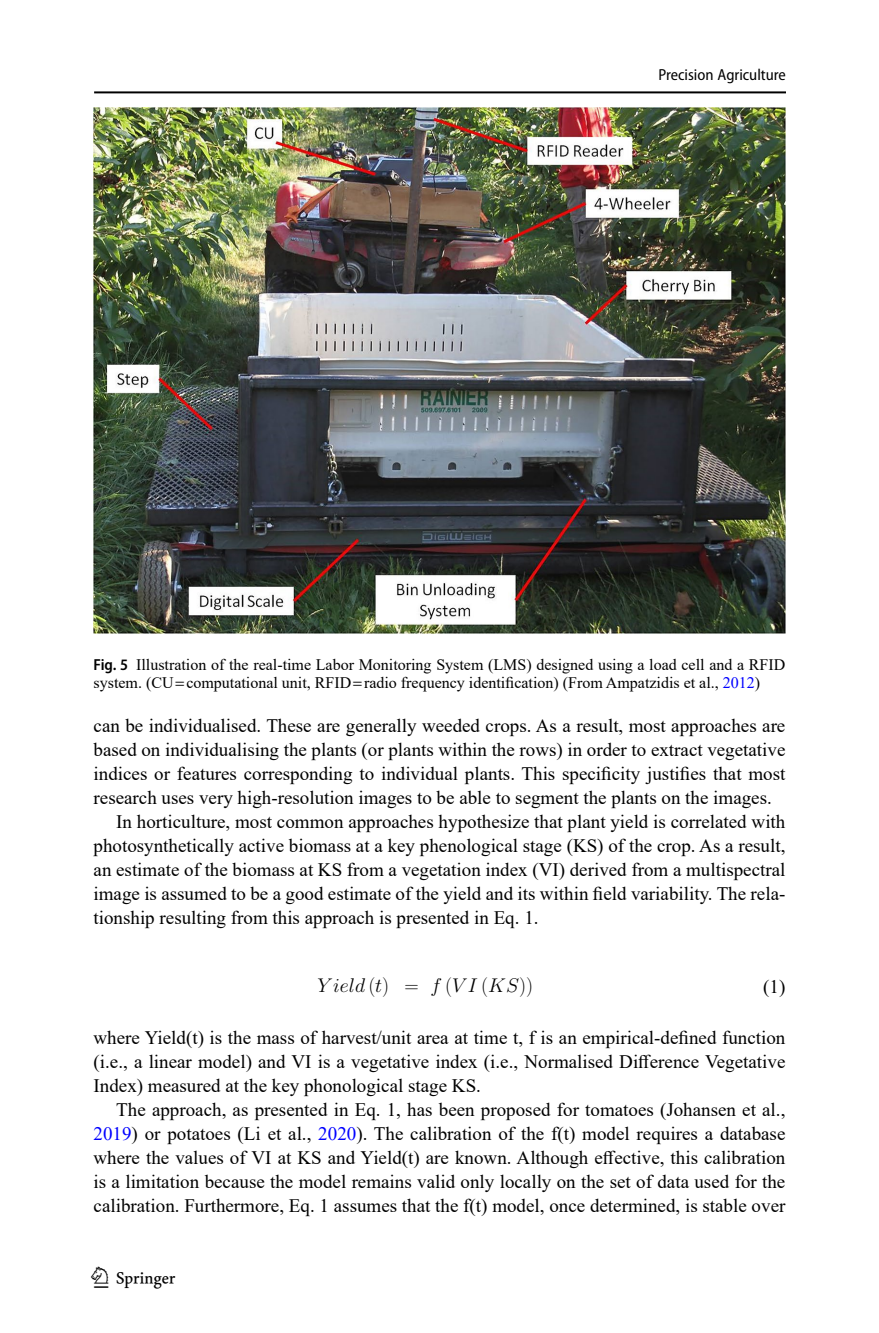
<style>
.page{position:relative;width:879px;height:1333px;background:#fff}
.page>*{position:absolute;margin:0;border:0;box-sizing:border-box;transform-origin:0 0}
.t1{font:30px "Springnew";color:#000}
.t2{font:19.8px "CMMI12";letter-spacing:.05em;color:#000}
.Body_Text_Indent{font:19px/24px "Times New Roman";color:#000;text-align:justify}
.Body_Text{font:19px/24px "Times New Roman";color:#000;text-align:justify}
.EQ{font:19px "Times New Roman";color:#000}
.Figure_Caption{font:16px/18.4px "Times New Roman";color:#000}
.t3{font:semi-condensed 16px "Myriad Pro";color:#000}
.s1{font-family:"Myriad Pro";font-weight:600;font-stretch:semi-condensed}
.s2{color:#00f}
.s3{font-family:"Times New Roman PSMT2"}
.s4{font-family:"CMR17"}
</style>
<div class="page">
<hr style="left:94px;top:91px;width:692px;height:2px;background:#000">
<img style="left:94px;top:108px;width:691px;height:525px">
<p class="t3" style="left:658px;top:66px;width:129px">Precision Agriculture</p>
<p class="Figure_Caption" style="left:94px;top:654px;width:693px"><span class="s1">Fig. 5</span> Illustration of the real-time Labor Monitoring System (LMS) designed using a load cell and a RFID system. (CU computational unit, RFID radio frequency identification) (From Ampatzidis et al., <span class="s2">2012</span><span class="s3">)</span></p>
<p class="Body_Text" style="left:94px;top:713px;width:693px">can be individualised. These are generally weeded crops. As a result, most approaches are based on individualising the plants (or plants within the rows) in order to extract vegetative indices or features corresponding to individual plants. This specificity justifies that most research uses very high-resolution images to be able to segment the plants on the images.</p>
<p class="Body_Text_Indent" style="left:94px;top:809px;width:693px;text-indent:23px">In horticulture, most common approaches hypothesize that plant yield is correlated with photosynthetically active biomass at a key phenological stage (KS) of the crop. As a result, an estimate of the biomass at KS from a vegetation index (VI) derived from a multispectral image is assumed to be a good estimate of the yield and its within field variability. The rela&shy;tionship resulting from this approach is presented in Eq. 1.</p>
<p class="t2" style="left:317px;top:977px;width:217px">Yield<span class="s4">(</span>t<span class="s4">) =</span> f <span class="s4">(</span>VI <span class="s4">(</span>KS<span class="s4">))</span></p>
<p class="EQ" style="left:763px;top:972px;width:24px">(1)</p>
<p class="Body_Text" style="left:94px;top:1025px;width:693px">where Yield(t) is the mass of harvest/unit area at time t, f is an empirical-defined function (i.e., a linear model) and VI is a vegetative index (i.e., Normalised Difference Vegetative Index) measured at the key phonological stage KS.</p>
<p class="Body_Text_Indent" style="left:94px;top:1097px;width:693px;text-indent:23px">The approach, as presented in Eq. 1, has been proposed for tomatoes (Johansen et al., <span class="s2">2019</span>) or potatoes (Li et al., <span class="s2">2020</span>). The calibration of the f(t) model requires a database where the values of VI at KS and Yield(t) are known. Although effective, this calibration is a limitation because the model remains valid only locally on the set of data used for the calibration. Furthermore, Eq. 1 assumes that the f(t) model, once determined, is stable over</p>
<h1 class="t1" style="left:94px;top:1260px;width:83px">1 3</h1>
</div>
